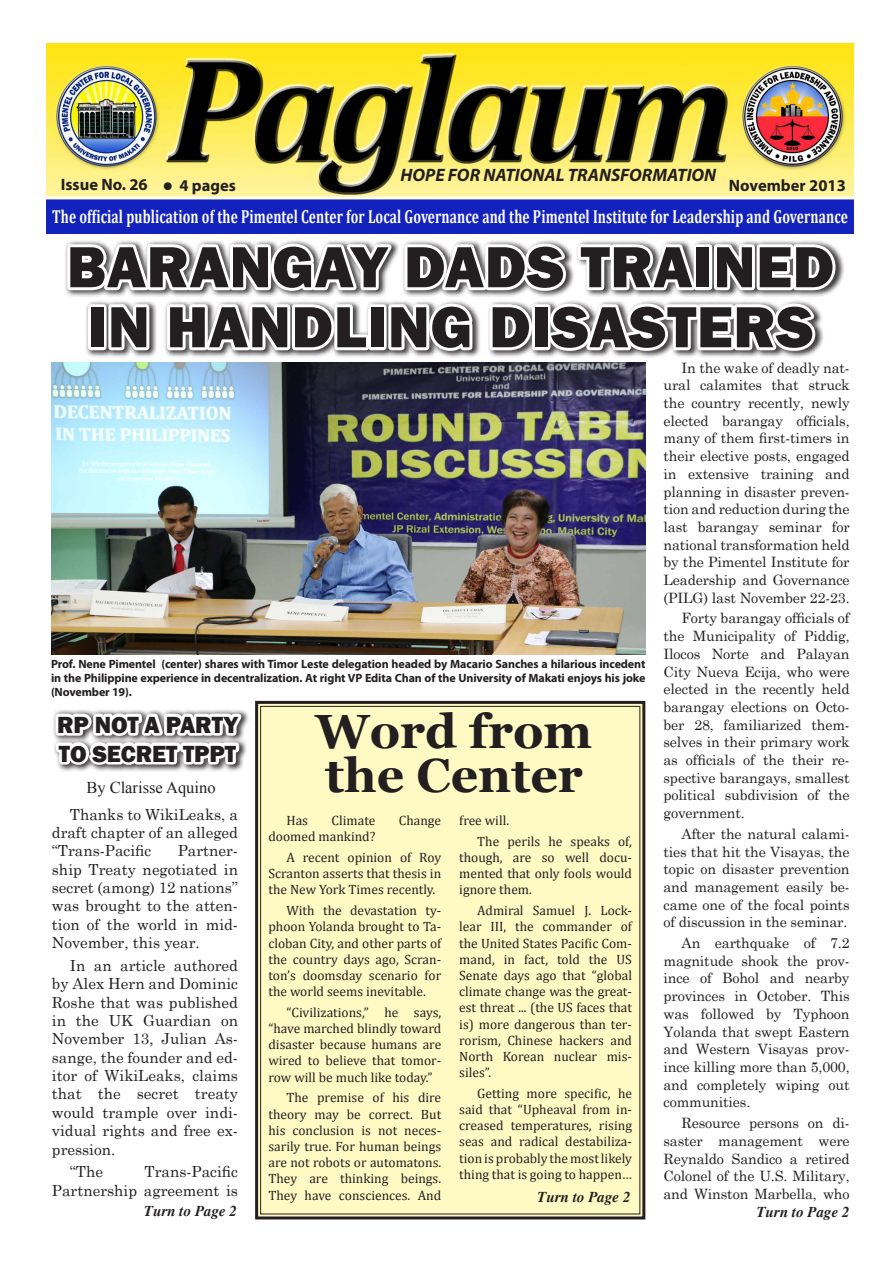
<style>
.page{position:relative;width:893px;height:1263px;background:#fff}
.page>*{position:absolute;margin:0;border:0;box-sizing:border-box;transform-origin:0 0}
.t1{font:800 60px/60px "Franklin Gothic";letter-spacing:.01em;color:#231f20;text-align:center}
.t2{font:700 48px "Georgia";color:#231f20}
.t3{font:700 30px "Myriad Pro";color:#231f20}
.t4{font:800 24px "Franklin Gothic";letter-spacing:-.005em;color:#231f20}
.t5{font:700 18.9px "Cambria";letter-spacing:.01em;color:#fff;scale:.71 1}
.t6{font:italic 700 18px "Myriad Pro";color:#231f20}
.t7{font:700 16.5px "Myriad Pro";color:#231f20}
.t8{font:16.5px "Times New Roman";color:#231f20}
.t9{font:15.3px/18.3px "Century Schoolbook";color:#231f20;text-align:justify}
.t10{font:italic 700 15px "Times";color:#231f20}
.t11{font:14.25px/17.7px "Century Schoolbook";letter-spacing:-.01em;color:#231f20;text-align:justify}
.t12{font:13.5px/16.2px "Cambria";color:#231f20;text-align:justify}
.t13{font:700 12px/14.4px "Myriad Pro";letter-spacing:-.01em;color:#231f20;text-align:justify}
</style>
<div class="page">
<img style="left:51px;top:362px;width:594px;height:293px">
<div style="left:255px;top:700px;width:391px;height:520px;background:#fffac3"></div>
<img style="left:46px;top:44px;width:808px;height:190px">
<svg style="left:64px;top:196px;width:775px;height:183px"></svg>
<svg style="left:53px;top:710px;width:196px;height:62px"></svg>
<p class="t6" style="left:400px;top:163px;width:317px">HOPE FOR NATIONAL TRANSFORMATION</p>
<p class="t7" style="left:729px;top:175px;width:118px">November 2013</p>
<p class="t7" style="left:61px;top:174px;width:88px">Issue No. 26</p>
<p class="t3" style="left:163px;top:165px;width:12px">•</p>
<p class="t7" style="left:179px;top:175px;width:58px">4 pages</p>
<p class="t5" style="left:52px;top:203px;width:1122px">The official publication of the Pimentel Center for Local Governance and the Pimentel Institute for Leadership and Governance</p>
<p class="t1" style="left:67px;top:237px;width:769px">BARANGAY DADS TRAINED<br>IN HANDLING DISASTERS</p>
<p class="t13" style="left:51px;top:656px;width:596px">Prof. Nene Pimentel (center) shares with Timor Leste delegation headed by Macario Sanches a hilarious incedent in the Philippine experience in decentralization. At right VP Edita Chan of the University of Makati enjoys his joke (November 19).</p>
<p class="t4" style="left:57px;top:709px;width:182px">RP NOT A PARTY</p>
<p class="t4" style="left:59px;top:738px;width:179px">TO SECRET TPPT</p>
<p class="t8" style="left:86px;top:777px;width:131px">By Clarisse Aquino</p>
<p class="t9" style="left:52px;top:803px;width:188px;text-indent:18px">Thanks to WikiLeaks, a draft chapter of an alleged “Trans-Pacific</p>
<p class="t9" style="left:52px;top:840px;width:188px;text-indent:126px">Partner&shy;ship Treaty negotiated in secret (among) 12 nations” was brought to the atten&shy;tion of the world in mid-November, this year.</p>
<p class="t9" style="left:52px;top:955px;width:188px;text-indent:18px">In an article authored by Alex Hern and Dominic Roshe that was published in the UK Guardian on November 13, Julian As&shy;sange, the founder and ed&shy;itor of WikiLeaks, claims that the secret treaty would trample over indi&shy;vidual rights and free ex&shy;pression.</p>
<p class="t9" style="left:70px;top:1161px;width:35px">“The</p>
<p class="t9" style="left:52px;top:1161px;width:188px;text-align:right">Trans-Pacific<br>Partnership agreement is</p>
<p class="t10" style="left:144px;top:1202px;width:94px">Turn to Page 2</p>
<p class="t2" style="left:316px;top:701px;width:278px">Word from</p>
<p class="t2" style="left:325px;top:744px;width:259px">the Center</p>
<p class="t12" style="left:286px;top:812px;width:23px">Has</p>
<p class="t12" style="left:331px;top:812px;width:45px">Climate</p>
<p class="t12" style="left:399px;top:812px;width:44px">Change</p>
<p class="t12" style="left:268px;top:828px;width:109px">doomed mankind?</p>
<p class="t12" style="left:268px;top:849px;width:174px;text-indent:18px">A recent opinion of Roy Scranton asserts that thesis in the New York Times recently.</p>
<p class="t12" style="left:268px;top:902px;width:174px;text-indent:18px">With the devastation ty&shy;phoon Yolanda brought to Ta&shy;cloban City, and other parts of the country days ago, Scran&shy;ton’s doomsday scenario for the world seems inevitable.</p>
<p class="t12" style="left:268px;top:1004px;width:174px;text-indent:18px">“Civilizations,” he says, “have marched blindly toward disaster because humans are wired to believe that tomor&shy;row will be much like today.”</p>
<p class="t12" style="left:268px;top:1089px;width:174px;text-indent:18px">The premise of his dire theory may be correct. But his conclusion is not neces&shy;sarily true. For human beings are not robots or automatons.<br>They are thinking beings.<br>They have consciences. And</p>
<p class="t12" style="left:459px;top:812px;width:51px">free will.</p>
<p class="t12" style="left:459px;top:833px;width:174px;text-indent:18px">The perils he speaks of, though, are so well docu&shy;mented that only fools would ignore them.</p>
<p class="t12" style="left:459px;top:902px;width:174px;text-indent:18px">Admiral Samuel J. Lock&shy;lear III, the commander of the United States Pacific Com&shy;mand, in fact, told the US Senate days ago that “global climate change was the great&shy;est threat ... (the US faces that is) more dangerous than ter&shy;rorism, Chinese hackers and North Korean nuclear mis&shy;siles”.</p>
<p class="t12" style="left:459px;top:1085px;width:174px;text-indent:18px">Getting more specific, he said that “Upheaval from in&shy;creased temperatures, rising seas and radical destabiliza&shy;tion is probably the most likely thing that is going to happen…</p>
<p class="t10" style="left:538px;top:1188px;width:94px">Turn to Page 2</p>
<p class="t11" style="left:663px;top:357px;width:188px;text-indent:18px">In the wake of deadly nat&shy;ural calamites that struck the country recently, newly elected barangay officials, many of them first-timers in their elective posts, engaged in extensive training and planning in disaster preven&shy;tion and reduction during the last barangay seminar for national transformation held by the Pimentel Institute for Leadership and Governance (PILG) last November 22-23.</p>
<p class="t11" style="left:663px;top:608px;width:188px;text-indent:18px">Forty barangay officials of the Municipality of Piddig, Ilocos Norte and Palayan City Nueva Ecija, who were elected in the recently held barangay elections on Octo&shy;ber 28, familiarized them&shy;selves in their primary work as officials of the their re&shy;spective barangays, smallest political subdivision of the government.</p>
<p class="t11" style="left:663px;top:824px;width:188px;text-indent:18px">After the natural calami&shy;ties that hit the Visayas, the topic on disaster prevention and management easily be&shy;came one of the focal points of discussion in the seminar.</p>
<p class="t11" style="left:663px;top:933px;width:188px;text-indent:18px">An earthquake of 7.2 magnitude shook the prov&shy;ince of Bohol and nearby provinces in October. This was followed by Typhoon Yolanda that swept Eastern and Western Visayas prov&shy;ince killing more than 5,000, and completely wiping out communities.</p>
<p class="t11" style="left:663px;top:1113px;width:188px;text-indent:18px">Resource persons on di&shy;saster management were Reynaldo Sandico a retired Colonel of the U.S. Military, and Winston Marbella, who</p>
<p class="t10" style="left:757px;top:1203px;width:94px">Turn to Page 2</p>
</div>
